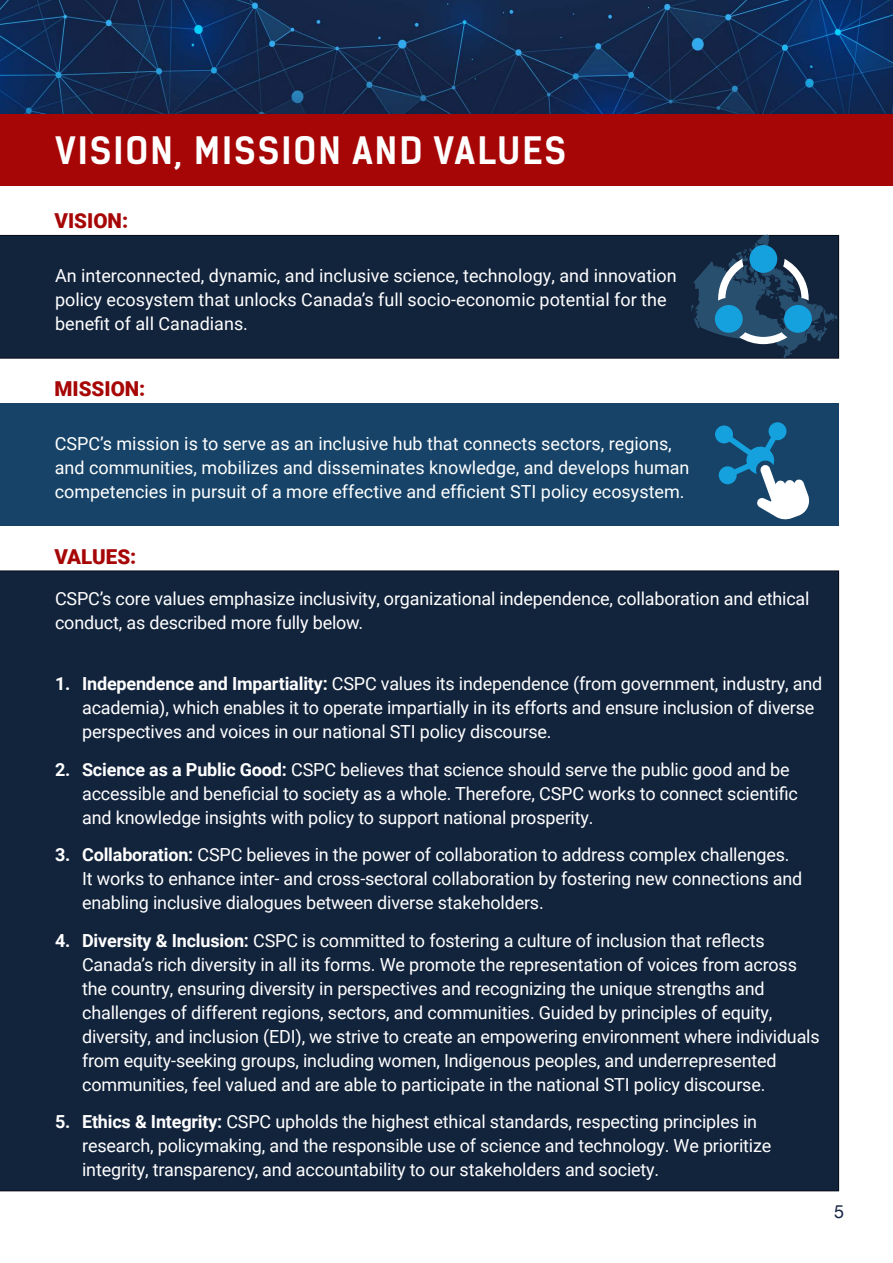
<style>
.page{position:relative;width:893px;height:1263px;background:#fff}
.page>*{position:absolute;margin:0;border:0;box-sizing:border-box;transform-origin:0 0}
.t1{font:700 36px "Kelson Sans";letter-spacing:.055em;color:#fff}
.Body{font:900 20.55px "Roboto";color:#a60606}
.Body-2{font:18px/24px "Roboto";letter-spacing:-.01em;color:#fff}
.t2{font:18px "Helvetica Neue";color:#152443}
.s1{font-weight:700}
</style>
<div class="page">
<img style="left:0;top:0;width:893px;height:114px">
<div style="left:0;top:235px;width:839px;height:124px;background:#12233c"></div>
<div style="left:0;top:114px;width:893px;height:72px;background:#a60606"></div>
<div style="left:0;top:403px;width:839px;height:123px;background:#164367"></div>
<div style="left:0;top:571px;width:839px;height:620px;background:#12233c"></div>
<svg style="left:715px;top:422px;width:95px;height:98px"></svg>
<svg style="left:691px;top:235px;width:146px;height:124px;background:#273e58"></svg>
<div style="left:749px;top:245px;width:28px;height:28px;background:#14a1de;border-radius:50%"></div>
<div style="left:784px;top:305px;width:28px;height:28px;background:#14a1de;border-radius:50%"></div>
<div style="left:715px;top:305px;width:28px;height:28px;background:#14a1de;border-radius:50%"></div>
<p class="t1" style="left:55px;top:128px;width:513px">VISION, MISSION AND VALUES</p>
<p class="Body" style="left:54px;top:206px;width:75px">VISION:</p>
<p class="Body-2" style="left:55px;top:263px;width:623px">An interconnected, dynamic, and inclusive science, technology, and innovation policy ecosystem that unlocks Canada’s full socio-economic potential for the benefit of all Canadians.</p>
<p class="Body" style="left:54px;top:374px;width:93px">MISSION:</p>
<p class="Body-2" style="left:55px;top:431px;width:636px">CSPC’s mission is to serve as an inclusive hub that connects sectors, regions, and communities, mobilizes and disseminates knowledge, and develops human competencies in pursuit of a more effective and efficient STI policy ecosystem.</p>
<p class="Body" style="left:54px;top:542px;width:84px">VALUES:</p>
<p class="Body-2" style="left:55px;top:585px;width:756px">CSPC’s core values emphasize inclusivity, organizational independence, collaboration and ethical conduct, as described more fully below.</p>
<p class="Body-2" style="left:82px;top:671px;width:742px;text-indent:-27px"><span class="s1">1. Independence and Impartiality:</span> CSPC values its independence (from government, industry, and academia), which enables it to operate impartially in its efforts and ensure inclusion of diverse perspectives and voices in our national STI policy discourse.</p>
<p class="Body-2" style="left:82px;top:756px;width:717px;text-indent:-27px"><span class="s1">2. Science as a Public Good:</span> CSPC believes that science should serve the public good and be accessible and beneficial to society as a whole. Therefore, CSPC works to connect scientific and knowledge insights with policy to support national prosperity.</p>
<p class="Body-2" style="left:82px;top:842px;width:722px;text-indent:-27px"><span class="s1">3. Collaboration:</span> CSPC believes in the power of collaboration to address complex challenges.<br>It works to enhance inter- and cross-sectoral collaboration by fostering new connections and enabling inclusive dialogues between diverse stakeholders.</p>
<p class="Body-2" style="left:82px;top:927px;width:739px;text-indent:-27px"><span class="s1">4. Diversity &amp; Inclusion:</span> CSPC is committed to fostering a culture of inclusion that reflects Canada’s rich diversity in all its forms. We promote the representation of voices from across the country, ensuring diversity in perspectives and recognizing the unique strengths and challenges of different regions, sectors, and communities. Guided by principles of equity, diversity, and inclusion (EDI), we strive to create an empowering environment where individuals from equity-seeking groups, including women, Indigenous peoples, and underrepresented communities, feel valued and are able to participate in the national STI policy discourse.</p>
<p class="Body-2" style="left:82px;top:1109px;width:691px;text-indent:-27px"><span class="s1">5. Ethics &amp; Integrity:</span> CSPC upholds the highest ethical standards, respecting principles in research, policymaking, and the responsible use of science and technology. We prioritize integrity, transparency, and accountability to our stakeholders and society.</p>
<p class="t2" style="left:834px;top:1201px;width:12px">5</p>
</div>
